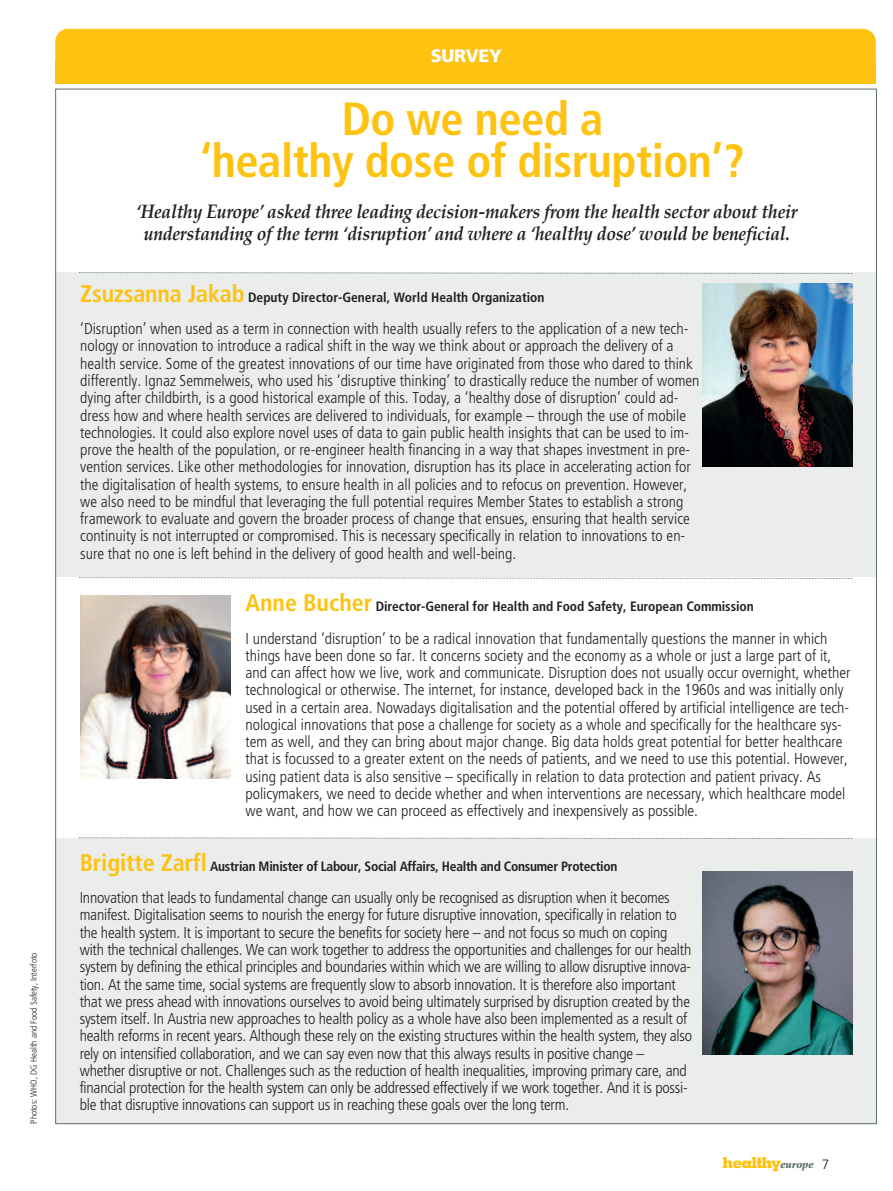
<style>
.page{position:relative;width:893px;height:1191px;background:#fff}
.page>*{position:absolute;margin:0;border:0;box-sizing:border-box;transform-origin:0 0}
.t1{font:700 condensed 46.5px/42px "Frutiger";letter-spacing:-.01em;color:#fec210;text-align:center}
.t2{font:italic 700 19.5px/22.5px "Palatino";letter-spacing:-.015em;color:#231f20;text-align:center;scale:.9 1}
.t3{font:900 18px "Frutiger";letter-spacing:-.02em;color:#fff}
.t4{font:300 condensed 15.75px/17.2px "Frutiger";color:#231f20}
.t5{font:800 15px "Memphis";letter-spacing:-.06em;color:#fec210}
.t6{font:700 condensed 13.5px "Frutiger";letter-spacing:-.005em;color:#231f20}
.t7{font:300 condensed 9px "Frutiger";color:#231f20}
.s1{font-size:24px;color:#fec210}
.s2{font-family:"Palatino";font-weight:900;font-style:italic;font-size:10.5px;color:#5d6e65}
.s3{font-family:"Frutiger";font-weight:300;font-size:13.5px;color:#231f20}
</style>
<div class="page">
<div style="left:55px;top:838px;width:822px;height:286px;background:#eaedec"></div>
<div style="left:55px;top:273px;width:822px;height:304px;background:#eaedec"></div>
<div style="left:55px;top:29px;width:821px;height:52px;background:#fec210;border-radius:13px"></div>
<div style="left:55px;top:62px;width:821px;height:22px;background:#fec210"></div>
<svg style="left:79px;top:272px;width:774px;height:2px;background:#ccd2d0"></svg>
<svg style="left:79px;top:577px;width:774px;height:2px"></svg>
<svg style="left:79px;top:837px;width:774px;height:2px"></svg>
<img style="left:702px;top:284px;width:150px;height:183px">
<img style="left:702px;top:871px;width:150px;height:183px">
<img style="left:80px;top:595px;width:150px;height:183px">
<p class="t7" style="left:30px;top:1123px;width:173px;rotate:-90deg">Photos: WHO, DG Health and Food Safety, Interfoto</p>
<p class="t3" style="left:431px;top:49px;width:73px">SURVEY</p>
<h1 class="t1" style="left:200px;top:102px;width:546px">Do we need a<br>‘healthy dose of disruption’?</h1>
<p class="t2" style="left:136px;top:201px;width:736px">‘Healthy Europe’ asked three leading decision-makers from the health sector about their understanding of the term ‘disruption’ and where a ‘healthy dose’ would be beneficial.</p>
<p class="t6" style="left:80px;top:292px;width:466px"><span class="s1">Zsuzsanna Jakab</span> Deputy Director-General, World Health Organization</p>
<p class="t4" style="left:80px;top:321px;width:621px">‘Disruption’ when used as a term in connection with health usually refers to the application of a new tech&shy;nology or innovation to introduce a radical shift in the way we think about or approach the delivery of a health service. Some of the greatest innovations of our time have originated from those who dared to think differently. Ignaz Semmelweis, who used his ‘disruptive thinking’ to drastically reduce the number of women dying after childbirth, is a good historical example of this. Today, a ‘healthy dose of disruption’ could ad&shy;dress how and where health services are delivered to individuals, for example – through the use of mobile technologies. It could also explore novel uses of data to gain public health insights that can be used to im&shy;prove the health of the population, or re-engineer health financing in a way that shapes investment in pre&shy;vention services. Like other methodologies for innovation, disruption has its place in accelerating action for the digitalisation of health systems, to ensure health in all policies and to refocus on prevention. However, we also need to be mindful that leveraging the full potential requires Member States to establish a strong framework to evaluate and govern the broader process of change that ensues, ensuring that health service continuity is not interrupted or compromised. This is necessary specifically in relation to innovations to en&shy;sure that no one is left behind in the delivery of good health and well-being.</p>
<p class="t6" style="left:245px;top:601px;width:510px"><span class="s1">Anne Bucher</span> Director-General for Health and Food Safety, European Commission</p>
<p class="t4" style="left:245px;top:631px;width:606px">I understand ‘disruption’ to be a radical innovation that fundamentally questions the manner in which things have been done so far. It concerns society and the economy as a whole or just a large part of it, and can affect how we live, work and communicate. Disruption does not usually occur overnight, whether technological or otherwise. The internet, for instance, developed back in the 1960s and was initially only used in a certain area. Nowadays digitalisation and the potential offered by artificial intelligence are tech&shy;nological innovations that pose a challenge for society as a whole and specifically for the healthcare sys&shy;tem as well, and they can bring about major change. Big data holds great potential for better healthcare that is focussed to a greater extent on the needs of patients, and we need to use this potential. However, using patient data is also sensitive – specifically in relation to data protection and patient privacy. As policymakers, we need to decide whether and when interventions are necessary, which healthcare model we want, and how we can proceed as effectively and inexpensively as possible.</p>
<p class="t6" style="left:80px;top:861px;width:539px"><span class="s1">Brigitte Zarfl</span> Austrian Minister of Labour, Social Affairs, Health and Consumer Protection</p>
<p class="t4" style="left:80px;top:890px;width:614px">Innovation that leads to fundamental change can usually only be recognised as disruption when it becomes manifest. Digitalisation seems to nourish the energy for future disruptive innovation, specifically in relation to the health system. It is important to secure the benefits for society here – and not focus so much on coping with the technical challenges. We can work together to address the opportunities and challenges for our health system by defining the ethical principles and boundaries within which we are willing to allow disruptive innova&shy;tion. At the same time, social systems are frequently slow to absorb innovation. It is therefore also important that we press ahead with innovations ourselves to avoid being ultimately surprised by disruption created by the system itself. In Austria new approaches to health policy as a whole have also been implemented as a result of health reforms in recent years. Although these rely on the existing structures within the health system, they also rely on intensified collaboration, and we can say even now that this always results in positive change – whether disruptive or not. Challenges such as the reduction of health inequalities, improving primary care, and financial protection for the health system can only be addressed effectively if we work together. And it is possi&shy;ble that disruptive innovations can support us in reaching these goals over the long term.</p>
<p class="t5" style="left:722px;top:1157px;width:108px">healthy<span class="s2">europe</span> <span class="s3">7</span></p>
</div>
